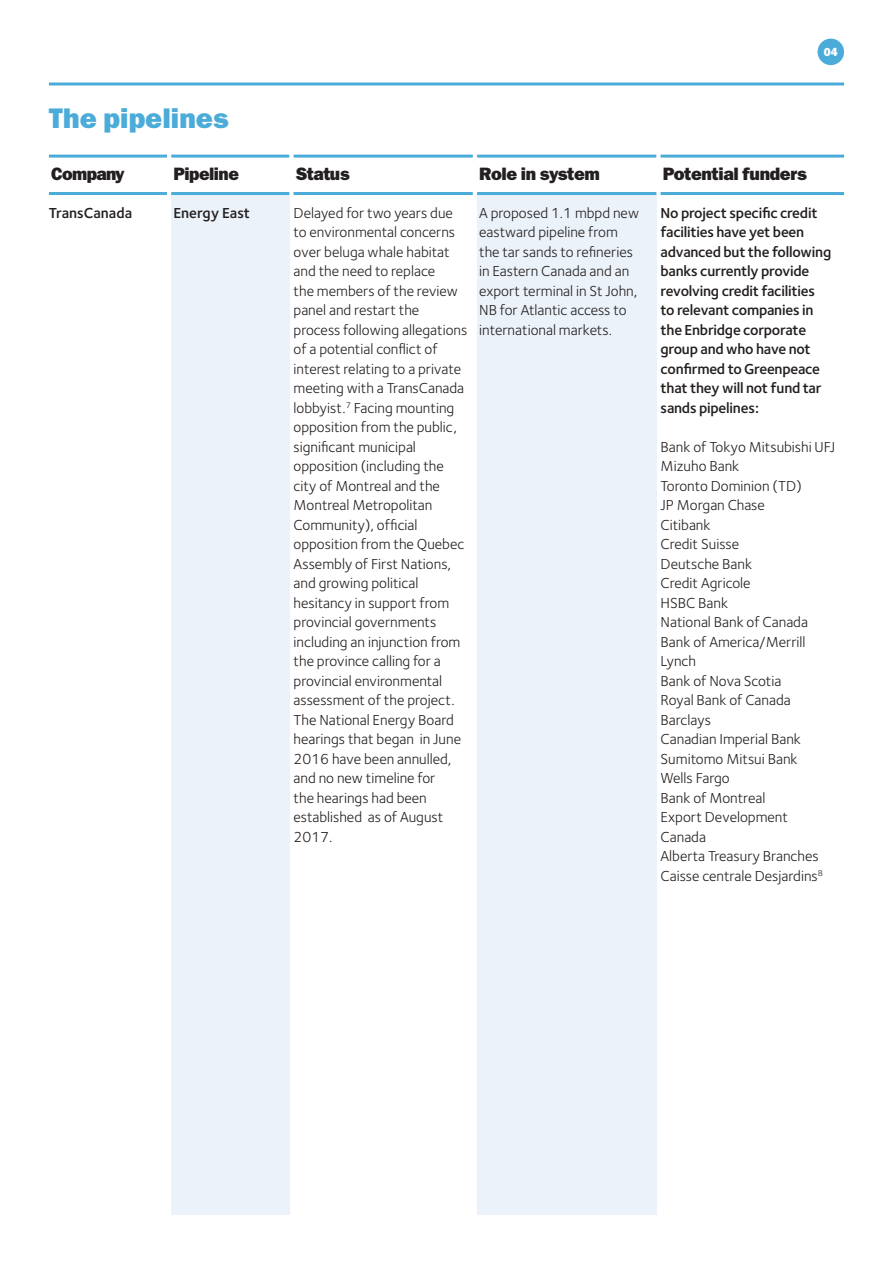
<style>
.page{position:relative;width:893px;height:1263px;background:#fff}
.page>*{position:absolute;margin:0;border:0;box-sizing:border-box;transform-origin:0 0}
.t1{font:28.5px "ITC Franklin Gothic Std Hvy";color:#4bacd9}
.t2{font:18px "ITC Franklin Gothic Std Hvy";letter-spacing:-.02em;color:#231f20}
.t3{font:15px/19.5px "Foundry Sterling";color:#231f20}
.t4{font:600 15px/19.5px "Foundry Sterling";letter-spacing:-.015em;color:#231f20}
.t5{font:11.7px "ITC Franklin Gothic Std Hvy";color:#fff}
</style>
<div class="page">
<hr style="left:49px;top:83px;width:795px;height:3px;background:#4bacd9">
<div style="left:817px;top:39px;width:27px;height:26px;background:#4bacd9;border-radius:50%"></div>
<div style="left:171px;top:192px;width:118px;height:1022px;background:#ebf2f9"></div>
<div style="left:477px;top:192px;width:179px;height:1022px;background:#ebf2f9"></div>
<hr style="left:49px;top:155px;width:118px;height:3px;background:#4bacd9">
<hr style="left:49px;top:192px;width:118px;height:3px;background:#4bacd9">
<hr style="left:171px;top:155px;width:118px;height:3px;background:#4bacd9">
<hr style="left:171px;top:192px;width:118px;height:3px;background:#4bacd9">
<hr style="left:294px;top:155px;width:179px;height:3px;background:#4bacd9">
<hr style="left:294px;top:192px;width:179px;height:3px;background:#4bacd9">
<hr style="left:477px;top:155px;width:179px;height:3px;background:#4bacd9">
<hr style="left:477px;top:192px;width:179px;height:3px;background:#4bacd9">
<hr style="left:661px;top:155px;width:183px;height:3px;background:#4bacd9">
<hr style="left:661px;top:192px;width:183px;height:3px;background:#4bacd9">
<h1 class="t1" style="left:49px;top:101px;width:181px">The pipelines</h1>
<p class="t5" style="left:824px;top:45px;width:16px">04</p>
<p class="t2" style="left:51px;top:164px;width:75px">Company</p>
<p class="t2" style="left:173px;top:164px;width:67px">Pipeline</p>
<p class="t2" style="left:296px;top:164px;width:55px">Status</p>
<p class="t2" style="left:479px;top:164px;width:122px">Role in system</p>
<p class="t2" style="left:663px;top:164px;width:146px">Potential funders</p>
<p class="t4" style="left:49px;top:203px;width:85px">TransCanada</p>
<p class="t4" style="left:173px;top:203px;width:78px">Energy East</p>
<p class="t3" style="left:294px;top:203px;width:175px">Delayed for two years due to environmental concerns over beluga whale habitat and the need to replace<br>the members of the review panel and restart the process following allegations of a potential conflict of interest relating to a private meeting with a TransCanada lobbyist.<sup>7</sup> Facing mounting opposition from the public, significant municipal opposition (including the city of Montreal and the<br>Montreal Metropolitan<br>Community), official opposition from the Quebec<br>Assembly of First Nations, and growing political hesitancy in support from provincial governments including an injunction from the province calling for a provincial environmental assessment of the project.<br>The National Energy Board hearings that began in June<br>2016 have been annulled, and no new timeline for<br>the hearings had been established as of August<br>2017.</p>
<p class="t3" style="left:479px;top:203px;width:161px">A proposed 1.1 mbpd new eastward pipeline from the tar sands to refineries in Eastern Canada and an export terminal in St John,<br>NB for Atlantic access to international markets.</p>
<p class="t4" style="left:661px;top:203px;width:172px">No project specific credit facilities have yet been advanced but the following banks currently provide revolving credit facilities to relevant companies in the Enbridge corporate group and who have not confirmed to Greenpeace that they will not fund tar sands pipelines:</p>
<p class="t3" style="left:661px;top:437px;width:176px">Bank of Tokyo Mitsubishi UFJ<br>Mizuho Bank<br>Toronto Dominion (TD)<br>JP Morgan Chase<br>Citibank<br>Credit Suisse<br>Deutsche Bank<br>Credit Agricole<br>HSBC Bank<br>National Bank of Canada<br>Bank of America/Merrill<br>Lynch<br>Bank of Nova Scotia<br>Royal Bank of Canada<br>Barclays<br>Canadian Imperial Bank<br>Sumitomo Mitsui Bank<br>Wells Fargo<br>Bank of Montreal<br>Export Development<br>Canada<br>Alberta Treasury Branches<br>Caisse centrale Desjardins<sup>8</sup></p>
</div>
